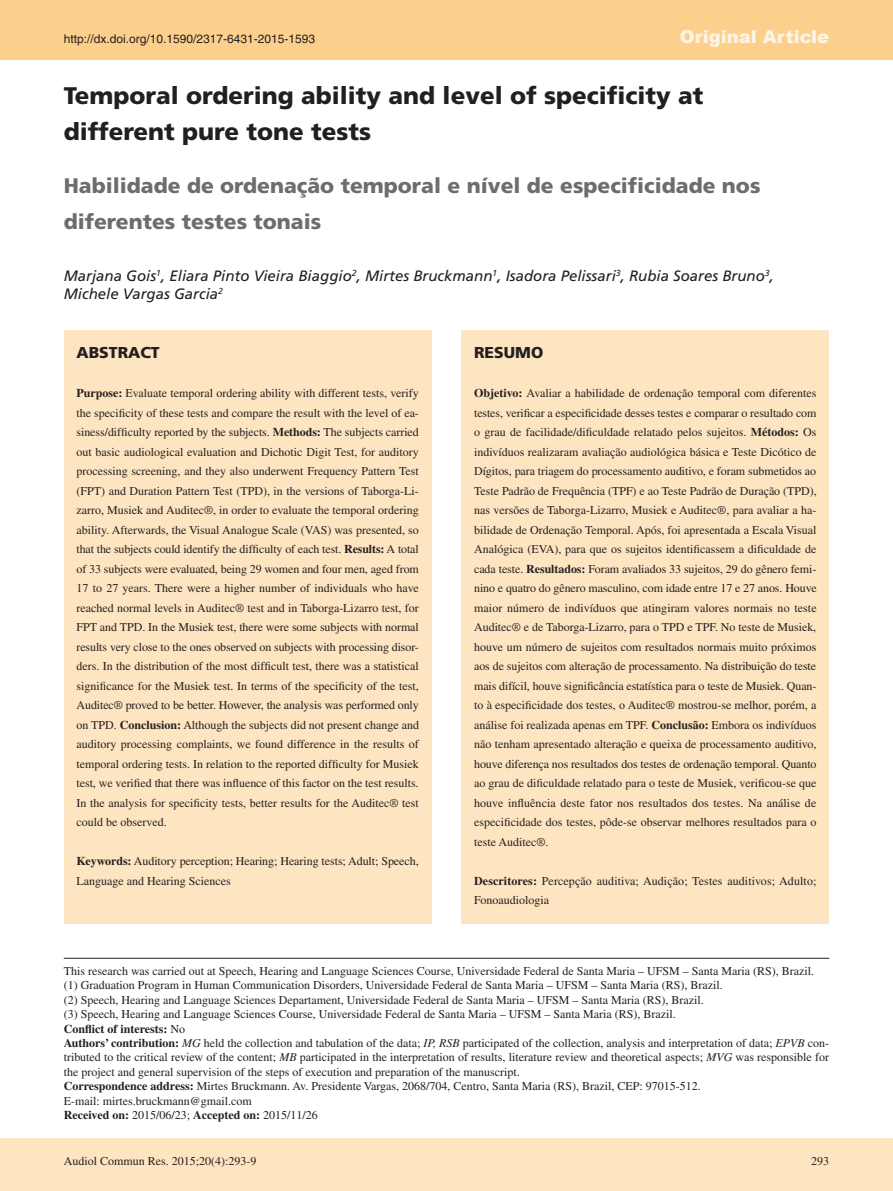
<style>
.page{position:relative;width:893px;height:1191px;background:#fff}
.page>*{position:absolute;margin:0;border:0;box-sizing:border-box;transform-origin:0 0}
.Título{font:900 24px/36px "Frutiger";color:#231f20}
.Título-secundário{font:900 21px/36px "Frutiger";color:#6c6d70}
.t1{font:900 18px "Arial";color:#fef4e4}
.Sessão{font:900 15.75px "Frutiger";color:#231f20}
.Autores{font:italic 15px/18px "Frutiger";color:#231f20}
.Resumo{font:12px/19.5px "Times";color:#231f20;text-align:justify}
.Rodapé_sem_linha{font:12px/14.4px "Times";color:#231f20;text-align:justify}
.Rodapé{font:12px "Times";color:#231f20}
.Rodapé_sem_linha-2{font:700 12px "Times";color:#231f20}
.t2{font:12px "Helvetica";color:#231f20}
.Cabeça{font:12px "Times";color:#231f20}
.s1{font-weight:700}
.s2{font-weight:400}
.s3{font-style:italic}
</style>
<div class="page">
<div style="left:0;top:1138px;width:893px;height:53px;background:#fee5c1"></div>
<div style="left:0;top:0;width:893px;height:60px;background:#fdcf8c"></div>
<div style="left:65px;top:330px;width:367px;height:594px;background:#fee5c1"></div>
<div style="left:461px;top:330px;width:368px;height:594px;background:#fee5c1"></div>
<hr style="left:64px;top:958px;width:765px;height:1px;background:#231f20">
<p class="t2" style="left:64px;top:32px;width:253px">http://dx.doi.org/10.1590/2317-6431-2015-1593</p>
<h3 class="t1" style="left:680px;top:23px;width:151px">Original Article</h3>
<p class="Título" style="left:64px;top:78px;width:641px">Temporal ordering ability and level of specificity at different pure tone tests</p>
<p class="Título-secundário" style="left:64px;top:168px;width:698px">Habilidade de ordenação temporal e nível de especificidade nos diferentes testes tonais</p>
<p class="Autores" style="left:64px;top:267px;width:712px">Marjana Gois<sup>1</sup>, Eliara Pinto Vieira Biaggio<sup>2</sup>, Mirtes Bruckmann<sup>1</sup>, Isadora Pelissari<sup>3</sup>, Rubia Soares Bruno<sup>3</sup>,<br>Michele Vargas Garcia<sup>2</sup></p>
<p class="Sessão" style="left:77px;top:343px;width:85px">ABSTRACT</p>
<p class="Resumo" style="left:77px;top:383px;width:344px"><span class="s1">Purpose:</span> Evaluate temporal ordering ability with different tests, verify the specificity of these tests and compare the result with the level of ea&shy;siness/difficulty reported by the subjects. <span class="s1">Methods:</span> The subjects carried out basic audiological evaluation and Dichotic Digit Test, for auditory processing screening, and they also underwent Frequency Pattern Test (FPT) and Duration Pattern Test (TPD), in the versions of Taborga-Li&shy;zarro, Musiek and Auditec®, in order to evaluate the temporal ordering ability. Afterwards, the Visual Analogue Scale (VAS) was presented, so that the subjects could identify the difficulty of each test. <span class="s1">Results:</span> A total of 33 subjects were evaluated, being 29 women and four men, aged from 17 to 27 years. There were a higher number of individuals who have reached normal levels in Auditec® test and in Taborga-Lizarro test, for FPT and TPD. In the Musiek test, there were some subjects with normal results very close to the ones observed on subjects with processing disor&shy;ders. In the distribution of the most difficult test, there was a statistical significance for the Musiek test. In terms of the specificity of the test, Auditec® proved to be better. However, the analysis was performed only on TPD. <span class="s1">Conclusion:</span> Although the subjects did not present change and auditory processing complaints, we found difference in the results of temporal ordering tests. In relation to the reported difficulty for Musiek test, we verified that there was influence of this factor on the test results.<br>In the analysis for specificity tests, better results for the Auditec® test could be observed.</p>
<p class="Resumo" style="left:77px;top:851px;width:344px"><span class="s1">Keywords:</span> Auditory perception; Hearing; Hearing tests; Adult; Speech,<br>Language and Hearing Sciences</p>
<p class="Sessão" style="left:474px;top:343px;width:71px">RESUMO</p>
<p class="Resumo" style="left:474px;top:383px;width:344px"><span class="s1">Objetivo:</span> Avaliar a habilidade de ordenação temporal com diferentes testes, verificar a especificidade desses testes e comparar o resultado com o grau de facilidade/dificuldade relatado pelos sujeitos. <span class="s1">Métodos:</span> Os indivíduos realizaram avaliação audiológica básica e Teste Dicótico de Dígitos, para triagem do processamento auditivo, e foram submetidos ao Teste Padrão de Frequência (TPF) e ao Teste Padrão de Duração (TPD), nas versões de Taborga-Lizarro, Musiek e Auditec®, para avaliar a ha&shy;bilidade de Ordenação Temporal. Após, foi apresentada a Escala Visual Analógica (EVA), para que os sujeitos identificassem a dificuldade de cada teste. <span class="s1">Resultados:</span> Foram avaliados 33 sujeitos, 29 do gênero femi&shy;nino e quatro do gênero masculino, com idade entre 17 e 27 anos. Houve maior número de indivíduos que atingiram valores normais no teste Auditec® e de Taborga-Lizarro, para o TPD e TPF. No teste de Musiek, houve um número de sujeitos com resultados normais muito próximos aos de sujeitos com alteração de processamento. Na distribuição do teste mais difícil, houve significância estatística para o teste de Musiek. Quan&shy;to à especificidade dos testes, o Auditec® mostrou-se melhor, porém, a análise foi realizada apenas em TPF. <span class="s1">Conclusão:</span> Embora os indivíduos não tenham apresentado alteração e queixa de processamento auditivo, houve diferença nos resultados dos testes de ordenação temporal. Quanto ao grau de dificuldade relatado para o teste de Musiek, verificou-se que houve influência deste fator nos resultados dos testes. Na análise de especificidade dos testes, pôde-se observar melhores resultados para o teste Auditec®.</p>
<p class="Resumo" style="left:474px;top:871px;width:344px"><span class="s1">Descritores:</span> Percepção auditiva; Audição; Testes auditivos; Adulto;<br>Fonoaudiologia</p>
<p class="Rodapé" style="left:64px;top:964px;width:752px">This research was carried out at Speech, Hearing and Language Sciences Course, Universidade Federal de Santa Maria – UFSM – Santa Maria (RS), Brazil.</p>
<p class="Rodapé_sem_linha" style="left:64px;top:978px;width:661px">(1) Graduation Program in Human Communication Disorders, Universidade Federal de Santa Maria – UFSM – Santa Maria (RS), Brazil.</p>
<p class="Rodapé_sem_linha" style="left:64px;top:992px;width:642px">(2) Speech, Hearing and Language Sciences Departament, Universidade Federal de Santa Maria – UFSM – Santa Maria (RS), Brazil.</p>
<p class="Rodapé_sem_linha" style="left:64px;top:1006px;width:614px">(3) Speech, Hearing and Language Sciences Course, Universidade Federal de Santa Maria – UFSM – Santa Maria (RS), Brazil.</p>
<p class="Rodapé_sem_linha-2" style="left:64px;top:1021px;width:123px">Conflict of interests: <span class="s2">No</span></p>
<p class="Rodapé_sem_linha" style="left:64px;top:1035px;width:767px"><span class="s1">Authors’ contribution:</span> <span class="s3">MG</span> held the collection and tabulation of the data; <span class="s3">IP, RSB</span> participated of the collection, analysis and interpretation of data; <span class="s3">EPVB</span> con&shy;tributed to the critical review of the content; <span class="s3">MB</span> participated in the interpretation of results, literature review and theoretical aspects; <span class="s3">MVG</span> was responsible for the project and general supervision of the steps of execution and preparation of the manuscript.</p>
<p class="Rodapé_sem_linha" style="left:64px;top:1078px;width:638px"><span class="s1">Correspondence address:</span> Mirtes Bruckmann. Av. Presidente Vargas, 2068/704, Centro, Santa Maria (RS), Brazil, CEP: 97015-512.</p>
<p class="Rodapé_sem_linha" style="left:64px;top:1093px;width:190px">E-mail: mirtes.bruckmann@gmail.com</p>
<p class="Rodapé_sem_linha-2" style="left:64px;top:1107px;width:256px">Received on: <span class="s2">2015/06/23;</span> Accepted on: <span class="s2">2015/11/26</span></p>
<p class="Resumo" style="left:64px;top:1151px;width:194px">Audiol Commun Res. 2015;20(4):293-9</p>
<p class="Cabeça" style="left:811px;top:1154px;width:19px">293</p>
</div>
